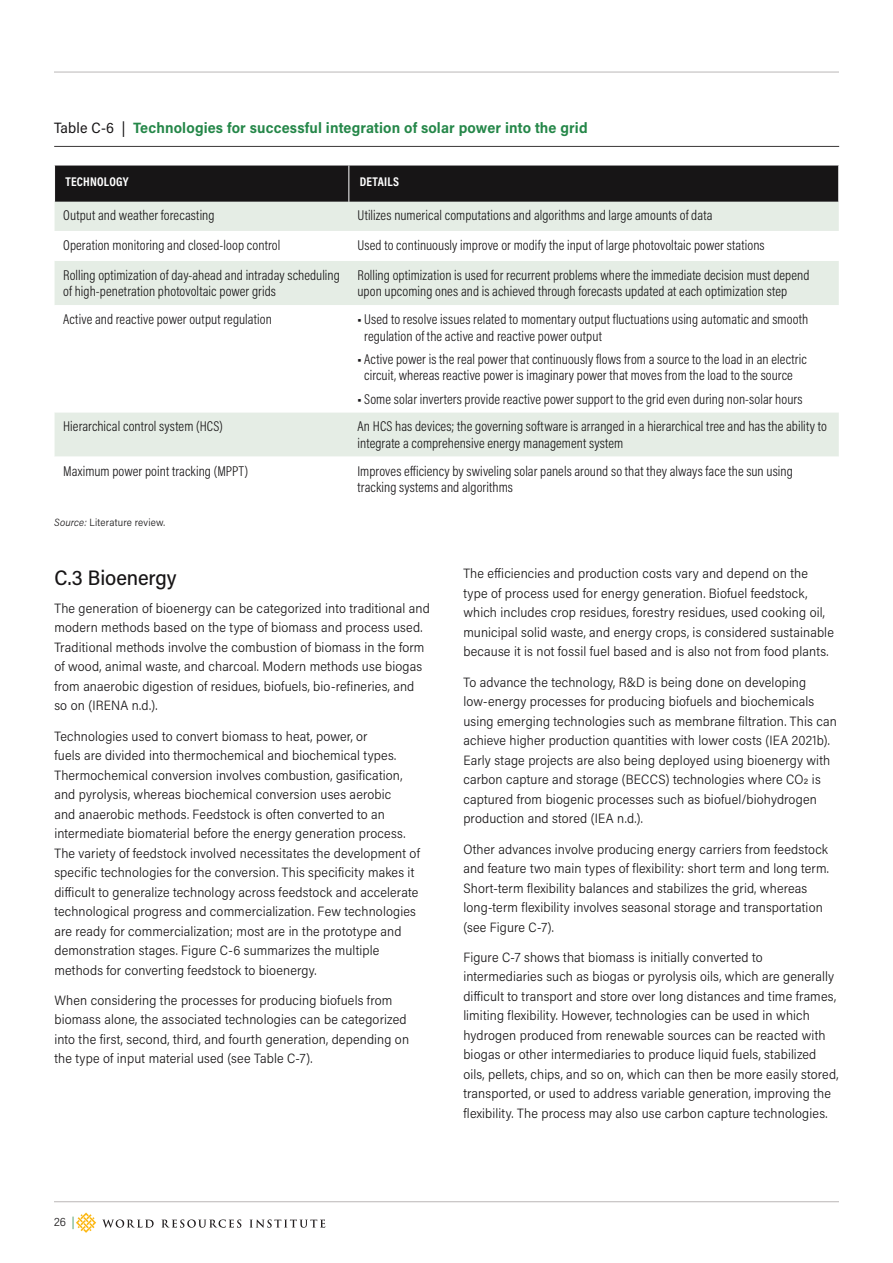
<style>
.page{position:relative;width:893px;height:1263px;background:#fff}
.page>*{position:absolute;margin:0;border:0;box-sizing:border-box;transform-origin:0 0}
.Endmatter_H2{font:500 21px "Acumin Pro Semi Cond";letter-spacing:-.005em;color:#171516}
.Table_Title{font:700 15px "Acumin Pro Semi Cond";letter-spacing:.01em;color:#258749}
.Table_Body{font:300 14.25px/16.5px "Acumin Pro Cond";letter-spacing:.005em;color:#171516}
.Endmatter_Body{font:300 13.5px/19.5px "Acumin Pro Semi Cond";letter-spacing:.01em;color:#171516}
.Table_Header{font:700 12.75px "Acumin Pro Cond";letter-spacing:.02em;color:#fff}
.t1{font:300 12px "Acumin Pro Semi Cond";color:#171516}
.Figure_Table_Source{font:300 10.5px "Acumin Pro Semi Cond";letter-spacing:.02em;color:#171516}
.s1{font-weight:400;color:#171516}
.s2{font-style:italic}
.s3{color:#258749}
</style>
<div class="page">
<hr style="left:54px;top:1201px;width:785px;height:1px;background:#bab7b7">
<hr style="left:54px;top:72px;width:785px;height:1px;background:#bab7b7">
<svg style="left:76px;top:1212px;width:20px;height:21px"></svg>
<svg style="left:102px;top:1219px;width:52px;height:9px"></svg>
<svg style="left:161px;top:1219px;width:80px;height:9px"></svg>
<svg style="left:250px;top:1219px;width:75px;height:9px"></svg>
<hr style="left:54px;top:146px;width:785px;height:1px;background:#393737">
<div style="left:55px;top:166px;width:783px;height:36px;background:#171516"></div>
<div style="left:55px;top:202px;width:784px;height:29px;background:#e5ede5"></div>
<svg style="left:55px;top:261px;width:784px;height:196px"></svg>
<hr style="left:348px;top:166px;width:1px;height:36px;background:#fff">
<p class="Table_Title" style="left:54px;top:117px;width:535px"><span class="s1">Table C-6 |</span> Technologies for successful integration of solar power into the grid</p>
<p class="Table_Header" style="left:65px;top:173px;width:65px">TECHNOLOGY</p>
<p class="Table_Header" style="left:360px;top:173px;width:41px">DETAILS</p>
<p class="Table_Body" style="left:63px;top:207px;width:153px">Output and weather forecasting</p>
<p class="Table_Body" style="left:357px;top:207px;width:356px">Utilizes numerical computations and algorithms and large amounts of data</p>
<p class="Table_Body" style="left:63px;top:237px;width:219px">Operation monitoring and closed-loop control</p>
<p class="Table_Body" style="left:357px;top:237px;width:409px">Used to continuously improve or modify the input of large photovoltaic power stations</p>
<p class="Table_Body" style="left:63px;top:267px;width:278px">Rolling optimization of day-ahead and intraday scheduling of high-penetration photovoltaic power grids</p>
<p class="Table_Body" style="left:357px;top:267px;width:453px">Rolling optimization is used for recurrent problems where the immediate decision must depend upon upcoming ones and is achieved through forecasts updated at each optimization step</p>
<p class="Table_Body" style="left:63px;top:311px;width:210px">Active and reactive power output regulation</p>
<p class="Table_Body" style="left:364px;top:311px;width:445px;text-indent:-7px">■ Used to resolve issues related to momentary output fluctuations using automatic and smooth regulation of the active and reactive power output</p>
<p class="Table_Body" style="left:357px;top:351px;width:451px;text-align:center">■ Active power is the real power that continuously flows from a source to the load in an electric circuit, whereas reactive power is imaginary power that moves from the load to the source</p>
<p class="Table_Body" style="left:357px;top:390px;width:446px">■ Some solar inverters provide reactive power support to the grid even during non-solar hours</p>
<p class="Table_Body" style="left:63px;top:418px;width:161px">Hierarchical control system (HCS)</p>
<p class="Table_Body" style="left:357px;top:418px;width:471px">An HCS has devices; the governing software is arranged in a hierarchical tree and has the ability to integrate a comprehensive energy management system</p>
<p class="Table_Body" style="left:63px;top:462px;width:186px">Maximum power point tracking (MPPT)</p>
<p class="Table_Body" style="left:357px;top:462px;width:437px">Improves efficiency by swiveling solar panels around so that they always face the sun using tracking systems and algorithms</p>
<p class="Figure_Table_Source" style="left:54px;top:515px;width:113px"><span class="s2">Source:</span> Literature review.</p>
<p class="Endmatter_H2" style="left:54px;top:563px;width:124px">C.3 Bioenergy</p>
<p class="Endmatter_Body" style="left:54px;top:598px;width:377px">The generation of bioenergy can be categorized into traditional and modern methods based on the type of biomass and process used.<br>Traditional methods involve the combustion of biomass in the form of wood, animal waste, and charcoal. Modern methods use biogas from anaerobic digestion of residues, biofuels, bio-refineries, and so on (IRENA n.d.).</p>
<p class="Endmatter_Body" style="left:54px;top:726px;width:367px">Technologies used to convert biomass to heat, power, or<br>fuels are divided into thermochemical and biochemical types.<br>Thermochemical conversion involves combustion, gasification, and pyrolysis, whereas biochemical conversion uses aerobic<br>and anaerobic methods. Feedstock is often converted to an intermediate biomaterial before the energy generation process.<br>The variety of feedstock involved necessitates the development of specific technologies for the conversion. This specificity makes it difficult to generalize technology across feedstock and accelerate technological progress and commercialization. Few technologies are ready for commercialization; most are in the prototype and demonstration stages. Figure C-6 summarizes the multiple methods for converting feedstock to bioenergy.</p>
<p class="Endmatter_Body" style="left:54px;top:990px;width:356px">When considering the processes for producing biofuels from biomass alone, the associated technologies can be categorized into the first, second, third, and fourth generation, depending on the type of input material used (see Table C-7).</p>
<p class="Endmatter_Body" style="left:463px;top:563px;width:372px">The efficiencies and production costs vary and depend on the type of process used for energy generation. Biofuel feedstock, which includes crop residues, forestry residues, used cooking oil, municipal solid waste, and energy crops, is considered sustainable because it is not fossil fuel based and is also not from food plants.</p>
<p class="Endmatter_Body" style="left:463px;top:672px;width:375px">To advance the technology, R&amp;D is being done on developing low-energy processes for producing biofuels and biochemicals using emerging technologies such as membrane filtration. This can achieve higher production quantities with lower costs (IEA 2021b).<br>Early stage projects are also being deployed using bioenergy with carbon capture and storage (BECCS) technologies where CO2 is captured from biogenic processes such as biofuel/biohydrogen production and stored (IEA n.d.).</p>
<p class="Endmatter_Body" style="left:463px;top:839px;width:367px">Other advances involve producing energy carriers from feedstock and feature two main types of flexibility: short term and long term.<br>Short-term flexibility balances and stabilizes the grid‚ whereas long-term flexibility involves seasonal storage and transportation (see Figure C-7).</p>
<p class="Endmatter_Body" style="left:463px;top:947px;width:377px">Figure C-7 shows that biomass is initially converted to intermediaries such as biogas or pyrolysis oils, which are generally difficult to transport and store over long distances and time frames, limiting flexibility. However, technologies can be used in which hydrogen produced from renewable sources can be reacted with biogas or other intermediaries to produce liquid fuels, stabilized oils, pellets, chips, and so on, which can then be more easily stored, transported, or used to address variable generation, improving the flexibility. The process may also use carbon capture technologies.</p>
<p class="t1" style="left:54px;top:1214px;width:22px">26 <span class="s3">|</span></p>
</div>
